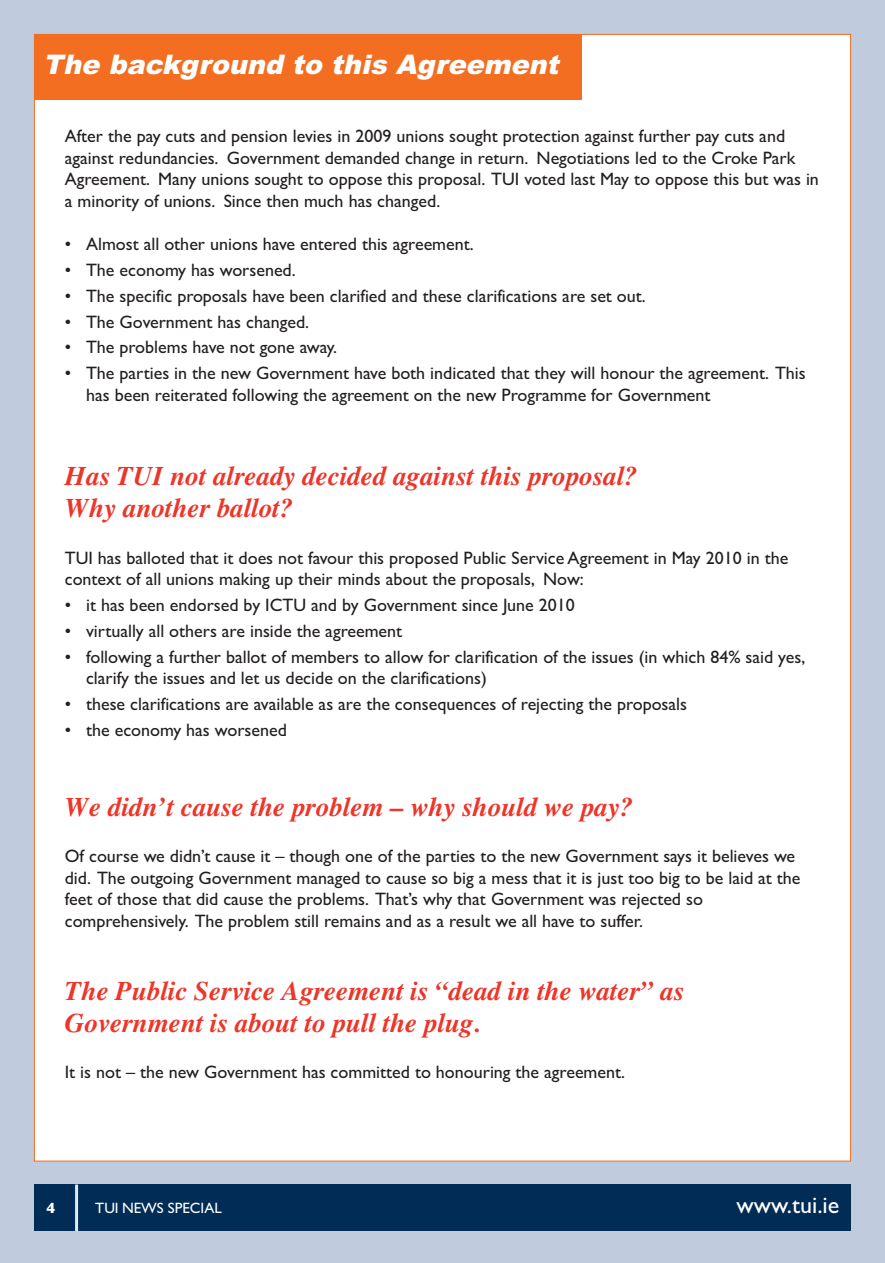
<style>
.page{position:relative;width:885px;height:1263px;background:#fff}
.page>*{position:absolute;margin:0;border:0;box-sizing:border-box;transform-origin:0 0}
.t1{font:italic 700 27px/32.4px "Times";color:#ee3529}
.t2{font:italic 900 27px "Arial";color:#fff}
.t3{font:24px "Gill Sans";color:#fff}
.t4{font:18px/21.6px "Gill Sans";color:#231f20}
.t5{font:15px "Gill Sans";color:#fff}
.t6{font:700 15px "Gill Sans";color:#fff}
</style>
<div class="page">
<div style="left:0;top:0;width:884px;height:1263px;background:#c0ccdd"></div>
<div style="left:34px;top:1184px;width:816px;height:46px;background:#002c55"></div>
<hr style="left:75px;top:1184px;width:3px;height:47px;background:#e3e9f0">
<div style="left:35px;top:35px;width:815px;height:1126px;background:#fff"></div>
<div style="left:34px;top:34px;width:547px;height:65px;background:#f36e21"></div>
<h1 class="t2" style="left:43px;top:48px;width:523px">The background to this Agreement</h1>
<p class="t4" style="left:65px;top:125px;width:755px">After the pay cuts and pension levies in 2009 unions sought protection against further pay cuts and against redundancies. Government demanded change in return. Negotiations led to the Croke Park Agreement. Many unions sought to oppose this proposal. TUI voted last May to oppose this but was in a minority of unions. Since then much has changed.</p>
<p class="t4" style="left:65px;top:233px;width:410px">• Almost all other unions have entered this agreement.</p>
<p class="t4" style="left:65px;top:259px;width:232px">• The economy has worsened.</p>
<p class="t4" style="left:65px;top:285px;width:582px">• The specific proposals have been clarified and these clarifications are set out.</p>
<p class="t4" style="left:65px;top:311px;width:246px">• The Government has changed.</p>
<p class="t4" style="left:65px;top:336px;width:274px">• The problems have not gone away.</p>
<p class="t4" style="left:86px;top:362px;width:721px;text-indent:-21px">• The parties in the new Government have both indicated that they will honour the agreement. This has been reiterated following the agreement on the new Programme for Government</p>
<h1 class="t1" style="left:65px;top:459px;width:574px">Has TUI not already decided against this proposal?<br>Why another ballot?</h1>
<p class="t4" style="left:65px;top:547px;width:725px">TUI has balloted that it does not favour this proposed Public Service Agreement in May 2010 in the context of all unions making up their minds about the proposals, Now:</p>
<p class="t4" style="left:65px;top:594px;width:511px">• it has been endorsed by ICTU and by Government since June 2010</p>
<p class="t4" style="left:65px;top:620px;width:339px">• virtually all others are inside the agreement</p>
<p class="t4" style="left:86px;top:646px;width:720px;text-indent:-21px">• following a further ballot of members to allow for clarification of the issues (in which 84% said yes, clarify the issues and let us decide on the clarifications)</p>
<p class="t4" style="left:65px;top:693px;width:623px">• these clarifications are available as are the consequences of rejecting the proposals</p>
<p class="t4" style="left:65px;top:719px;width:223px">• the economy has worsened</p>
<h1 class="t1" style="left:65px;top:790px;width:569px">We didn’t cause the problem – why should we pay?</h1>
<p class="t4" style="left:65px;top:845px;width:737px">Of course we didn’t cause it – though one of the parties to the new Government says it believes we did. The outgoing Government managed to cause so big a mess that it is just too big to be laid at the feet of those that did cause the problems. That’s why that Government was rejected so comprehensively. The problem still remains and as a result we all have to suffer.</p>
<h1 class="t1" style="left:65px;top:974px;width:620px">The Public Service Agreement is “dead in the water” as<br>Government is about to pull the plug.</h1>
<p class="t4" style="left:65px;top:1061px;width:561px">It is not – the new Government has committed to honouring the agreement.</p>
<p class="t6" style="left:47px;top:1199px;width:10px">4</p>
<p class="t5" style="left:95px;top:1199px;width:128px">TUI NEWS SPECIAL</p>
<h2 class="t3" style="left:736px;top:1191px;width:104px">www.tui.ie</h2>
</div>
